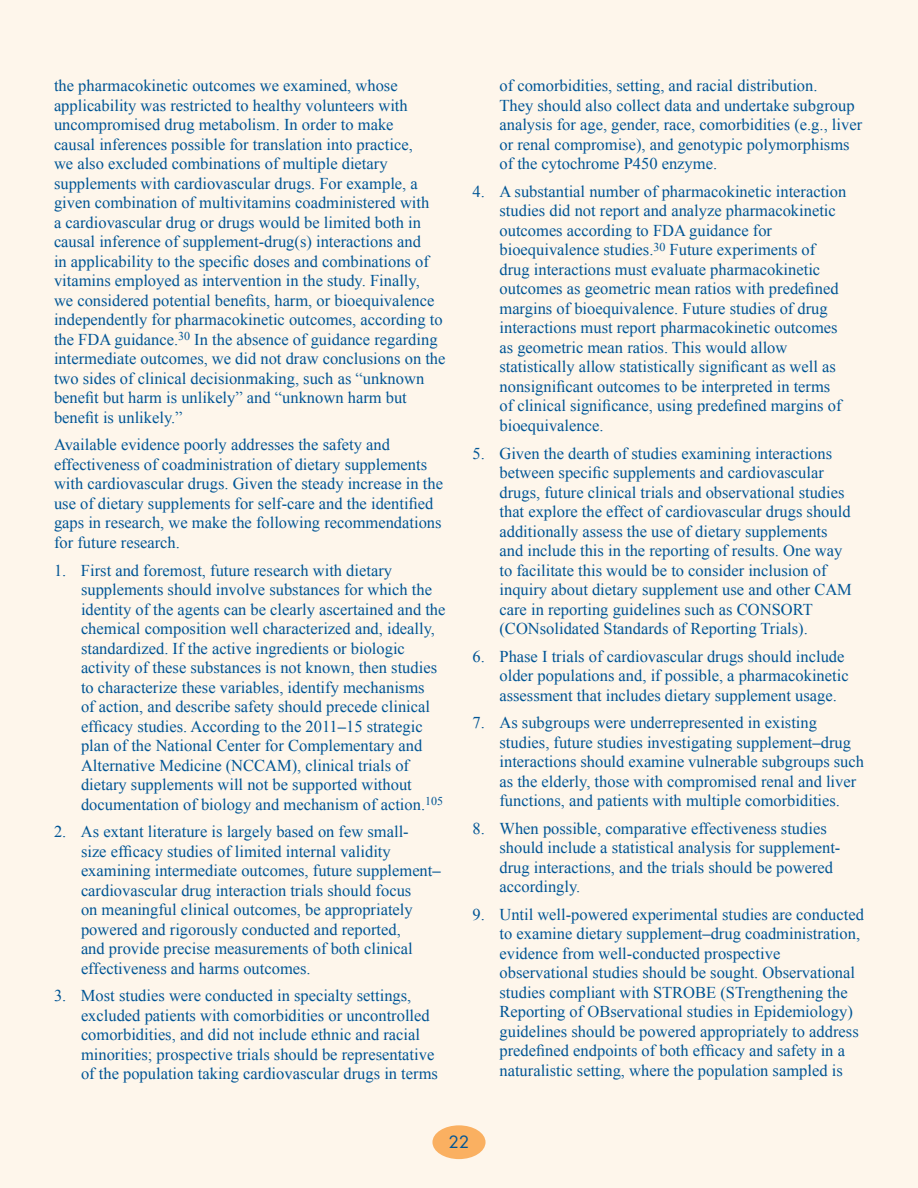
<style>
.page{position:relative;width:918px;height:1188px;background:#fff}
.page>*{position:absolute;margin:0;border:0;box-sizing:border-box;transform-origin:0 0}
.Bullet{font:16.5px/19.5px "Times New Roman";color:#005595}
.Text{font:16.5px/19.5px "Times New Roman";color:#005595}
.t1{font:16.5px "Futura Std";color:#005595}
.s1{font-weight:700}
</style>
<div class="page">
<div style="left:0;top:0;width:917px;height:1188px;background:#fef6eb"></div>
<div style="left:432px;top:1125px;width:54px;height:34px;background:#fab061;border-radius:50%"></div>
<p class="Text" style="left:54px;top:76px;width:393px">the pharmacokinetic outcomes we examined, whose applicability was restricted to healthy volunteers with uncompromised drug metabolism. In order to make<br>causal inferences possible for translation into practice,<br>we also excluded combinations of multiple dietary supplements with cardiovascular drugs. For example, a given combination of multivitamins coadministered with<br>a cardiovascular drug or drugs would be limited both in causal inference of supplement-drug(s) interactions and<br>in applicability to the specific doses and combinations of vitamins employed as intervention in the study. Finally,<br>we considered potential benefits, harm, or bioequivalence independently for pharmacokinetic outcomes, according to the FDA guidance.<sup>30</sup> In the absence of guidance regarding intermediate outcomes, we did not draw conclusions on the two sides of clinical decisionmaking, such as “unknown benefit but harm is unlikely” and “unknown harm but benefit is unlikely.”</p>
<p class="Text" style="left:54px;top:435px;width:391px">Available evidence poorly addresses the safety and effectiveness of coadministration of dietary supplements with cardiovascular drugs. Given the steady increase in the use of dietary supplements for self-care and the identified gaps in research, we make the following recommendations for future research.</p>
<p class="Bullet" style="left:81px;top:560px;width:366px;text-indent:-27px">1. First and foremost, future research with dietary supplements should involve substances for which the identity of the agents can be clearly ascertained and the chemical composition well characterized and, ideally, standardized. If the active ingredients or biologic activity of these substances is not known, then studies to characterize these variables, identify mechanisms<br>of action, and describe safety should precede clinical efficacy studies. According to the 2011<span class="s1">–</span>15 strategic plan of the National Center for Complementary and Alternative Medicine (NCCAM), clinical trials of dietary supplements will not be supported without documentation of biology and mechanism of action.<sup>105</sup></p>
<p class="Bullet" style="left:81px;top:822px;width:361px;text-indent:-27px">2. As extant literature is largely based on few small-<br>size efficacy studies of limited internal validity examining intermediate outcomes, future supplement<span class="s1">– </span>cardiovascular drug interaction trials should focus<br>on meaningful clinical outcomes, be appropriately powered and rigorously conducted and reported,<br>and provide precise measurements of both clinical effectiveness and harms outcomes.</p>
<p class="Bullet" style="left:81px;top:986px;width:358px;text-indent:-27px">3. Most studies were conducted in specialty settings, excluded patients with comorbidities or uncontrolled comorbidities, and did not include ethnic and racial minorities; prospective trials should be representative of the population taking cardiovascular drugs in terms</p>
<p class="Bullet" style="left:500px;top:76px;width:364px">of comorbidities, setting, and racial distribution.<br>They should also collect data and undertake subgroup analysis for age, gender, race, comorbidities (e.g., liver or renal compromise), and genotypic polymorphisms of the cytochrome P450 enzyme.</p>
<p class="Bullet" style="left:500px;top:181px;width:348px;text-indent:-27px">4. A substantial number of pharmacokinetic interaction studies did not report and analyze pharmacokinetic outcomes according to FDA guidance for bioequivalence studies.<sup>30</sup> Future experiments of drug interactions must evaluate pharmacokinetic outcomes as geometric mean ratios with predefined margins of bioequivalence. Future studies of drug interactions must report pharmacokinetic outcomes as geometric mean ratios. This would allow statistically allow statistically significant as well as nonsignificant outcomes to be interpreted in terms of clinical significance, using predefined margins of bioequivalence.</p>
<p class="Bullet" style="left:500px;top:443px;width:354px;text-indent:-27px">5. Given the dearth of studies examining interactions between specific supplements and cardiovascular drugs, future clinical trials and observational studies that explore the effect of cardiovascular drugs should additionally assess the use of dietary supplements and include this in the reporting of results. One way to facilitate this would be to consider inclusion of inquiry about dietary supplement use and other CAM care in reporting guidelines such as CONSORT (CONsolidated Standards of Reporting Trials).</p>
<p class="Bullet" style="left:500px;top:646px;width:351px;text-indent:-27px">6. Phase I trials of cardiovascular drugs should include older populations and, if possible, a pharmacokinetic assessment that includes dietary supplement usage.</p>
<p class="Bullet" style="left:500px;top:713px;width:366px;text-indent:-27px">7. As subgroups were underrepresented in existing studies, future studies investigating supplement<span class="s1">–</span>drug interactions should examine vulnerable subgroups such as the elderly, those with compromised renal and liver functions, and patients with multiple comorbidities.</p>
<p class="Bullet" style="left:500px;top:818px;width:342px;text-indent:-27px">8. When possible, comparative effectiveness studies should include a statistical analysis for supplement&shy;drug interactions, and the trials should be powered accordingly.</p>
<p class="Bullet" style="left:500px;top:904px;width:366px;text-indent:-27px">9. Until well-powered experimental studies are conducted to examine dietary supplement<span class="s1">–</span>drug coadministration, evidence from well-conducted prospective observational studies should be sought. Observational studies compliant with STROBE (STrengthening the Reporting of OBservational studies in Epidemiology) guidelines should be powered appropriately to address predefined endpoints of both efficacy and safety in a naturalistic setting, where the population sampled is</p>
<p class="t1" style="left:449px;top:1131px;width:22px">22</p>
</div>
